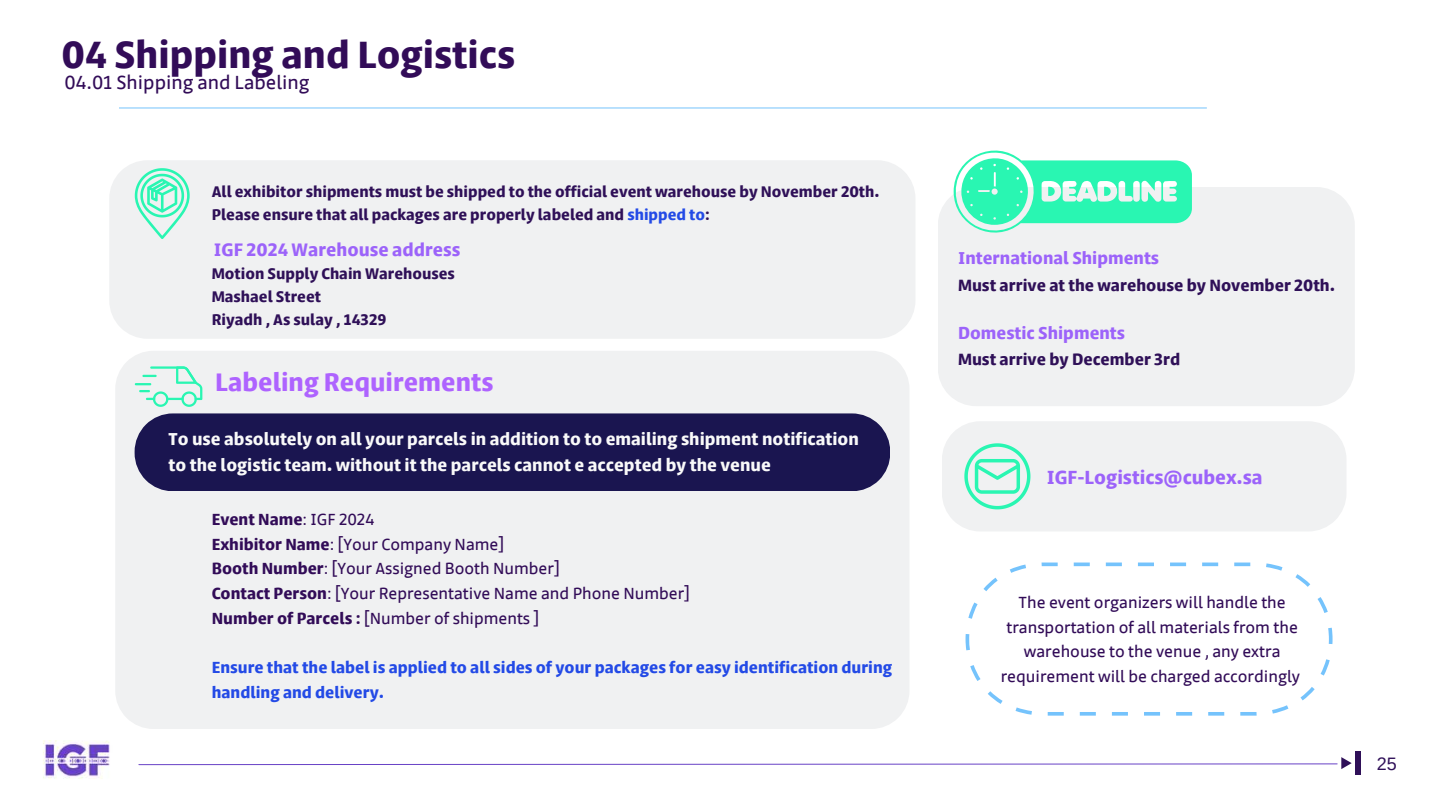
<style>
.page{position:relative;width:1440px;height:810px;background:#fff}
.page>*{position:absolute;margin:0;border:0;box-sizing:border-box;transform-origin:0 0}
.t1{font:700 42px "Jali Arabic";color:#320c58}
.t2{font:700 28px "Jali Arabic";color:#ae63ff}
.t3{font:21px "Jali Arabic";color:#320c58}
.t4{font:700 21px "Jali Arabic";color:#9c63fa}
.t5{font:700 20px "Jali Arabic";color:#9c63fa}
.t6{font:700 19.1px/26.2px "Jali Arabic";color:#f9f9f9}
.t7{font:700 19px "Jali Arabic";color:#9c63fa}
.t8{font:700 18px "Jali Arabic";color:#2f1058}
.t9{font:18px "Arimo";color:#2f1058}
.t10{font:17.8px/24.7px "Jali Arabic";color:#320c58}
.t11{font:700 17.8px/24.7px "Jali Arabic";color:#234ae6}
.t12{font:700 17px/23.3px "Jali Arabic";color:#2f1058}
.s1{color:#234ae6}
.s2{font-weight:700}
</style>
<div class="page">
<div style="left:1355px;top:752px;width:5px;height:23px;background:#2f1058"></div>
<svg style="left:138px;top:757px;width:1214px;height:12px"></svg>
<hr style="left:119px;top:108px;width:1088px;height:1px;background:#75c3fc">
<img style="left:43px;top:740px;width:67px;height:39px">
<div style="left:109px;top:160px;width:806px;height:179px;background:#f0f1f2"></div>
<div style="left:115px;top:351px;width:794px;height:378px;background:#f0f1f2"></div>
<svg style="left:135px;top:366px;width:67px;height:41px"></svg>
<svg style="left:135px;top:168px;width:55px;height:71px"></svg>
<div style="left:135px;top:413px;width:755px;height:78px;background:#1a1550"></div>
<div style="left:938px;top:187px;width:417px;height:219px;background:#f0f1f2"></div>
<svg style="left:952px;top:150px;width:240px;height:95px"></svg>
<svg style="left:966px;top:563px;width:366px;height:153px"></svg>
<div style="left:942px;top:421px;width:404px;height:110px;background:#f0f1f2"></div>
<h1 class="t1" style="left:62px;top:25px;width:455px">04 Shipping and Logistics</h1>
<p class="t3" style="left:65px;top:67px;width:246px">04.01 Shipping and Labeling</p>
<p class="t12" style="left:212px;top:180px;width:669px">All exhibitor shipments must be shipped to the official event warehouse by November 20th.<br>Please ensure that all packages are properly labeled and <span class="s1">shipped to</span>:</p>
<p class="t5" style="left:214px;top:235px;width:248px">IGF 2024 Warehouse address</p>
<p class="t12" style="left:212px;top:262px;width:245px">Motion Supply Chain Warehouses<br>Mashael Street<br>Riyadh , As sulay , 14329</p>
<h2 class="t2" style="left:215px;top:362px;width:280px">Labeling Requirements</h2>
<p class="t6" style="left:169px;top:426px;width:692px">To use absolutely on all your parcels in addition to to emailing shipment notification to the logistic team. without it the parcels cannot e accepted by the venue</p>
<p class="t10" style="left:212px;top:507px;width:480px"><span class="s2">Event Name</span>: IGF 2024<br><span class="s2">Exhibitor Name</span>: [Your Company Name]<br><span class="s2">Booth Number</span>: [Your Assigned Booth Number]<br><span class="s2">Contact Person</span>: [Your Representative Name and Phone Number] <span class="s2">Number of Parcels :</span> [Number of shipments ]</p>
<p class="t11" style="left:212px;top:655px;width:682px">Ensure that the label is applied to all sides of your packages for easy identification during handling and delivery.</p>
<p class="t7" style="left:958px;top:245px;width:203px">International Shipments</p>
<p class="t8" style="left:958px;top:272px;width:379px">Must arrive at the warehouse by November 20th.</p>
<p class="t7" style="left:958px;top:319px;width:168px">Domestic Shipments</p>
<p class="t8" style="left:958px;top:346px;width:224px">Must arrive by December 3rd</p>
<p class="t4" style="left:1047px;top:462px;width:217px">IGF-Logistics@cubex.sa</p>
<p class="t10" style="left:1001px;top:590px;width:301px;text-align:center">The event organizers will handle the transportation of all materials from the warehouse to the venue , any extra requirement will be charged accordingly</p>
<p class="t9" style="left:1377px;top:753px;width:22px">25</p>
</div>
